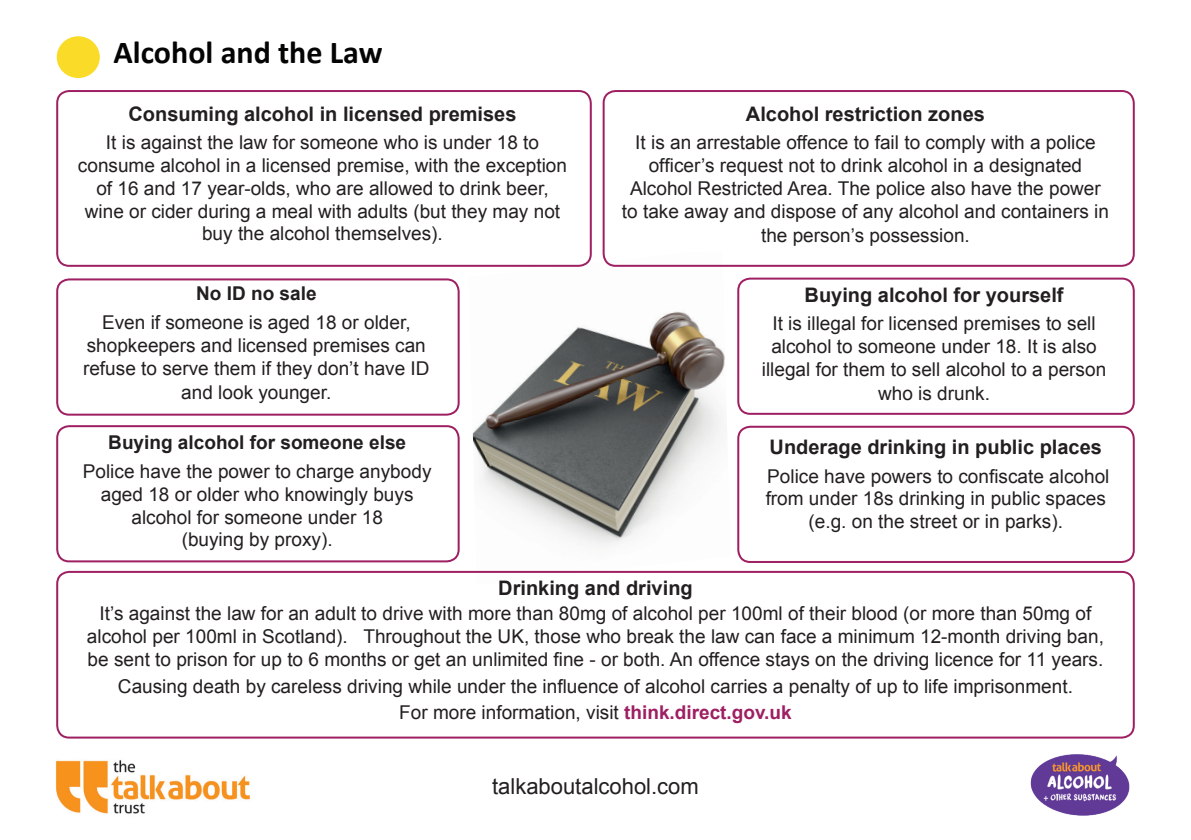
<style>
.page{position:relative;width:1191px;height:840px;background:#fff}
.page>*{position:absolute;margin:0;border:0;box-sizing:border-box;transform-origin:0 0}
.t1{font:700 32px "Calibri";color:#040503}
.t2{font:22px "Arial";color:#231f20}
.t3{font:700 20px "Arial";color:#231f20}
.t4{font:19px/22.8px "Arial";color:#231f20;text-align:center}
.t5{font:700 19px "Arial";color:#231f20}
.s1{font-weight:700;color:#9e1f62}
</style>
<div class="page">
<img style="left:55px;top:760px;width:195px;height:54px">
<img style="left:1030px;top:754px;width:100px;height:62px">
<div style="left:737px;top:277px;width:397px;height:137px;border:2px solid #9e1f62;border-radius:12px"></div>
<img style="left:472px;top:257px;width:253px;height:290px">
<div style="left:56px;top:570px;width:1078px;height:168px;border:2px solid #9e1f62;border-radius:12px"></div>
<div style="left:57px;top:36px;width:43px;height:42px;background:#fadb27;border-radius:50%"></div>
<div style="left:56px;top:425px;width:403px;height:137px;border:2px solid #9e1f62;border-radius:12px"></div>
<div style="left:56px;top:90px;width:536px;height:177px;border:2px solid #9e1f62;border-radius:12px"></div>
<div style="left:737px;top:425px;width:397px;height:137px;border:2px solid #9e1f62;border-radius:12px"></div>
<div style="left:56px;top:278px;width:403px;height:137px;border:2px solid #9e1f62;border-radius:12px"></div>
<div style="left:602px;top:90px;width:532px;height:177px;border:2px solid #9e1f62;border-radius:12px"></div>
<h1 class="t1" style="left:113px;top:29px;width:271px">Alcohol and the Law</h1>
<p class="t3" style="left:128px;top:100px;width:389px">Consuming alcohol in licensed premises</p>
<p class="t4" style="left:78px;top:131px;width:490px">It is against the law for someone who is under 18 to consume alcohol in a licensed premise, with the exception of 16 and 17 year-olds, who are allowed to drink beer, wine or cider during a meal with adults (but they may not buy the alcohol themselves).</p>
<p class="t5" style="left:196px;top:281px;width:122px">No ID no sale</p>
<p class="t4" style="left:83px;top:311px;width:348px">Even if someone is aged 18 or older, shopkeepers and licensed premises can refuse to serve them if they don’t have ID and look younger.</p>
<p class="t5" style="left:108px;top:430px;width:299px">Buying alcohol for someone else</p>
<p class="t4" style="left:83px;top:460px;width:350px">Police have the power to charge anybody aged 18 or older who knowingly buys alcohol for someone under 18<br>(buying by proxy).</p>
<p class="t3" style="left:746px;top:100px;width:240px">Alcohol restriction zones</p>
<p class="t4" style="left:622px;top:131px;width:488px">It is an arrestable offence to fail to comply with a police officer’s request not to drink alcohol in a designated Alcohol Restricted Area. The police also have the power to take away and dispose of any alcohol and containers in the person’s possession.</p>
<p class="t3" style="left:804px;top:281px;width:260px">Buying alcohol for yourself</p>
<p class="t4" style="left:762px;top:312px;width:346px">It is illegal for licensed premises to sell alcohol to someone under 18. It is also illegal for them to sell alcohol to a person who is drunk.</p>
<p class="t3" style="left:769px;top:433px;width:334px">Underage drinking in public places</p>
<p class="t4" style="left:765px;top:464px;width:345px">Police have powers to confiscate alcohol from under 18s drinking in public spaces (e.g. on the street or in parks).</p>
<p class="t3" style="left:498px;top:574px;width:196px">Drinking and driving</p>
<p class="t4" style="left:87px;top:602px;width:1018px">It’s against the law for an adult to drive with more than 80mg of alcohol per 100ml of their blood (or more than 50mg of alcohol per 100ml in Scotland). Throughout the UK, those who break the law can face a minimum 12-month driving ban, be sent to prison for up to 6 months or get an unlimited fine - or both. An offence stays on the driving licence for 11 years.</p>
<p class="t4" style="left:118px;top:673px;width:956px;line-height:25.6px">Causing death by careless driving while under the influence of alcohol carries a penalty of up to life imprisonment.<br>For more information, visit <span class="s1">think.direct.gov.uk</span></p>
<p class="t2" style="left:492px;top:771px;width:208px">talkaboutalcohol.com</p>
</div>
